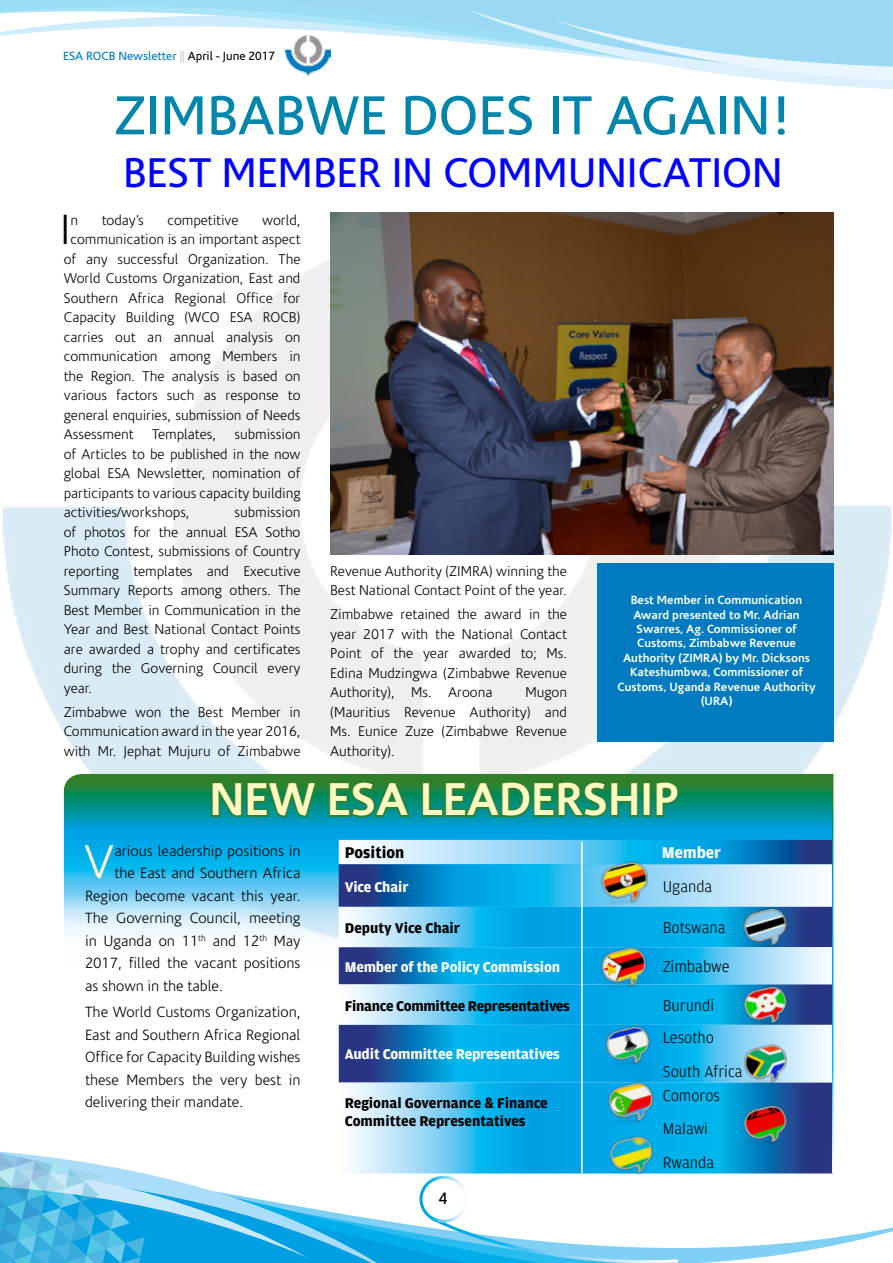
<style>
.page{position:relative;width:893px;height:1263px;background:#fff}
.page>*{position:absolute;margin:0;border:0;box-sizing:border-box;transform-origin:0 0}
.t1{font:55.5px "Corisande";color:#0085ac}
.t2{font:300 47.85px "Corisande";color:#fffad4}
.t3{font:700 46.5px "Corisande";color:#fff9c3}
.t4{font:300 42.75px "Corisande";color:#000}
.t5{font:42px "Corisande";color:#00f}
.t6{font:300 16.5px/33.2px "Amplitude";color:#000}
.t7{font:700 16.5px "Amplitude";color:#000}
.t8{font:700 16.5px "Amplitude";color:#fff}
.t9{font:16.5px "Corisande";color:#000}
.t10{font:300 15px/22.5px "Corisande";color:#000;text-align:justify}
.t11{font:700 15px "Amplitude";letter-spacing:-.01em;color:#fff}
.t12{font:700 15px/18.1px "Amplitude";color:#000}
.t13{font:700 15px "Amplitude";letter-spacing:-.02em;color:#000}
.t14{font:300 14.25px/19.5px "Corisande";color:#000;text-align:justify}
.t15{font:700 12px/14.4px "Corisande";color:#fff;text-align:center}
.t16{font:12px "Corisande";color:#007bc0}
.s1{color:#cecece}
.s2{color:#000}
</style>
<div class="page">
<img style="left:2px;top:234px;width:890px;height:811px">
<svg style="left:398px;top:1159px;width:495px;height:104px"></svg>
<svg style="left:306px;top:1173px;width:92px;height:90px"></svg>
<svg style="left:428px;top:1215px;width:253px;height:48px"></svg>
<div style="left:419px;top:1176px;width:49px;height:47px;border:3px solid #fff;border-radius:50%"></div>
<svg style="left:0;top:0;width:893px;height:76px"></svg>
<svg style="left:464px;top:8px;width:429px;height:81px"></svg>
<svg style="left:0;top:1151px;width:306px;height:112px"></svg>
<svg style="left:64px;top:774px;width:768px;height:193px;background:#4db6c7"></svg>
<div style="left:597px;top:563px;width:236px;height:179px;background:#007bc0"></div>
<img style="left:330px;top:213px;width:503px;height:342px">
<svg style="left:339px;top:840px;width:493px;height:333px;background:#41afe0"></svg>
<svg style="left:210px;top:780px;width:109px;height:39px;background:#1b8650"></svg>
<svg style="left:327px;top:780px;width:85px;height:39px;background:#1a8650"></svg>
<svg style="left:420px;top:780px;width:220px;height:39px;background:#1b864f"></svg>
<div style="left:642px;top:782px;width:9px;height:35px;border:3px solid #318029"></div>
<svg style="left:654px;top:780px;width:26px;height:38px"></svg>
<hr style="left:581px;top:842px;width:2px;height:331px;background:#fff">
<img style="left:734px;top:904px;width:64px;height:48px">
<img style="left:591px;top:856px;width:70px;height:52px">
<img style="left:591px;top:942px;width:67px;height:50px">
<img style="left:734px;top:981px;width:64px;height:48px">
<img style="left:597px;top:1021px;width:64px;height:48px">
<img style="left:734px;top:1040px;width:64px;height:48px">
<img style="left:598px;top:1077px;width:67px;height:51px">
<img style="left:734px;top:1101px;width:64px;height:48px">
<img style="left:601px;top:1131px;width:64px;height:48px">
<hr style="left:832px;top:774px;width:1px;height:399px;background:#fff">
<p class="t16" style="left:63px;top:49px;width:213px">ESA ROCB Newsletter <span class="s1">||</span> <span class="s2">April - June 2017</span></p>
<h1 class="t1" style="left:114px;top:85px;width:680px">ZIMBABWE DOES IT AGAIN!</h1>
<h3 class="t5" style="left:123px;top:150px;width:661px">BEST MEMBER IN COMMUNICATION</h3>
<h3 class="t4" style="left:60px;top:207px;width:12px">I</h3>
<p class="t14" style="left:70px;top:211px;width:9px">n</p>
<p class="t14" style="left:102px;top:211px;width:44px">today’s</p>
<p class="t14" style="left:167px;top:211px;width:73px">competitive</p>
<p class="t14" style="left:262px;top:211px;width:40px">world,</p>
<p class="t14" style="left:70px;top:230px;width:232px">communication is an important aspect</p>
<p class="t14" style="left:64px;top:250px;width:238px">of any successful Organization. The</p>
<p class="t14" style="left:64px;top:269px;width:238px">World Customs Organization, East and</p>
<p class="t14" style="left:64px;top:289px;width:238px">Southern Africa Regional Office for</p>
<p class="t14" style="left:64px;top:308px;width:238px">Capacity Building (WCO ESA ROCB)</p>
<p class="t14" style="left:64px;top:328px;width:238px">carries out an annual analysis on</p>
<p class="t14" style="left:64px;top:347px;width:238px">communication among Members in</p>
<p class="t14" style="left:64px;top:367px;width:238px">the Region. The analysis is based on</p>
<p class="t14" style="left:64px;top:386px;width:238px">various factors such as response to</p>
<p class="t14" style="left:64px;top:406px;width:238px">general enquiries, submission of Needs</p>
<p class="t14" style="left:64px;top:425px;width:71px">Assessment</p>
<p class="t14" style="left:152px;top:425px;width:65px">Templates,</p>
<p class="t14" style="left:64px;top:425px;width:238px;text-indent:171px">submission of Articles to be published in the now global ESA Newsletter, nomination of participants to various capacity building activities/workshops,</p>
<p class="t14" style="left:64px;top:503px;width:238px;text-indent:171px">submission of photos for the annual ESA Sotho Photo Contest, submissions of Country reporting templates and Executive Summary Reports among others. The Best Member in Communication in the Year and Best National Contact Points are awarded a trophy and certificates during the Governing Council every year.</p>
<p class="t14" style="left:64px;top:702px;width:238px">Zimbabwe won the Best Member in Communication award in the year 2016, with Mr. Jephat Mujuru of Zimbabwe</p>
<p class="t14" style="left:330px;top:562px;width:238px">Revenue Authority (ZIMRA) winning the<br>Best National Contact Point of the year.</p>
<p class="t14" style="left:330px;top:605px;width:238px">Zimbabwe retained the award in the year 2017 with the National Contact Point of the year awarded to; Ms.<br>Edina Mudzingwa (Zimbabwe Revenue Authority), Ms. Aroona</p>
<p class="t14" style="left:330px;top:683px;width:238px;text-indent:195px">Mugon (Mauritius Revenue Authority) and Ms. Eunice Zuze (Zimbabwe Revenue Authority).</p>
<p class="t15" style="left:617px;top:593px;width:200px">Best Member in Communication<br>Award presented to Mr. Adrian<br>Swarres, Ag. Commissioner of<br>Customs, Zimbabwe Revenue<br>Authority (ZIMRA) by Mr. Dicksons<br>Kateshumbwa, Commissioner of<br>Customs, Uganda Revenue Authority (URA)</p>
<h3 class="t3" style="left:209px;top:773px;width:471px">NEW ESA LEADERSHIP</h3>
<h2 class="t2" style="left:84px;top:837px;width:32px">V</h2>
<p class="t10" style="left:114px;top:840px;width:188px">arious leadership positions in</p>
<p class="t10" style="left:114px;top:862px;width:188px">the East and Southern Africa</p>
<p class="t10" style="left:85px;top:885px;width:217px">Region become vacant this year.</p>
<p class="t10" style="left:85px;top:907px;width:217px">The Governing Council, meeting</p>
<p class="t10" style="left:85px;top:930px;width:217px">in Uganda on 11<sup>th</sup> and 12<sup>th</sup> May</p>
<p class="t10" style="left:85px;top:952px;width:217px">2017, filled the vacant positions</p>
<p class="t10" style="left:85px;top:975px;width:139px">as shown in the table.</p>
<p class="t10" style="left:85px;top:1001px;width:217px">The World Customs Organization, East and Southern Africa Regional Office for Capacity Building wishes these Members the very best in delivering their mandate.</p>
<p class="t7" style="left:345px;top:844px;width:61px">Position</p>
<p class="t8" style="left:662px;top:844px;width:61px">Member</p>
<p class="t11" style="left:345px;top:878px;width:65px">Vice Chair</p>
<p class="t6" style="left:663px;top:870px;width:51px">Uganda</p>
<p class="t12" style="left:345px;top:919px;width:117px">Deputy Vice Chair</p>
<p class="t6" style="left:663px;top:911px;width:64px">Botswana</p>
<p class="t11" style="left:345px;top:958px;width:217px">Member of the Policy Commission</p>
<p class="t6" style="left:663px;top:950px;width:68px">Zimbabwe</p>
<p class="t13" style="left:345px;top:998px;width:227px">Finance Committee Representatives</p>
<p class="t6" style="left:663px;top:989px;width:53px">Burundi</p>
<p class="t11" style="left:345px;top:1046px;width:217px">Audit Committee Representatives</p>
<p class="t6" style="left:663px;top:1021px;width:81px">Lesotho<br>South Africa</p>
<p class="t12" style="left:345px;top:1094px;width:205px">Regional Governance &amp; Finance<br>Committee Representatives</p>
<p class="t6" style="left:663px;top:1079px;width:59px">Comoros<br>Malawi<br>Rwanda</p>
<p class="t9" style="left:439px;top:1189px;width:11px">4</p>
</div>
